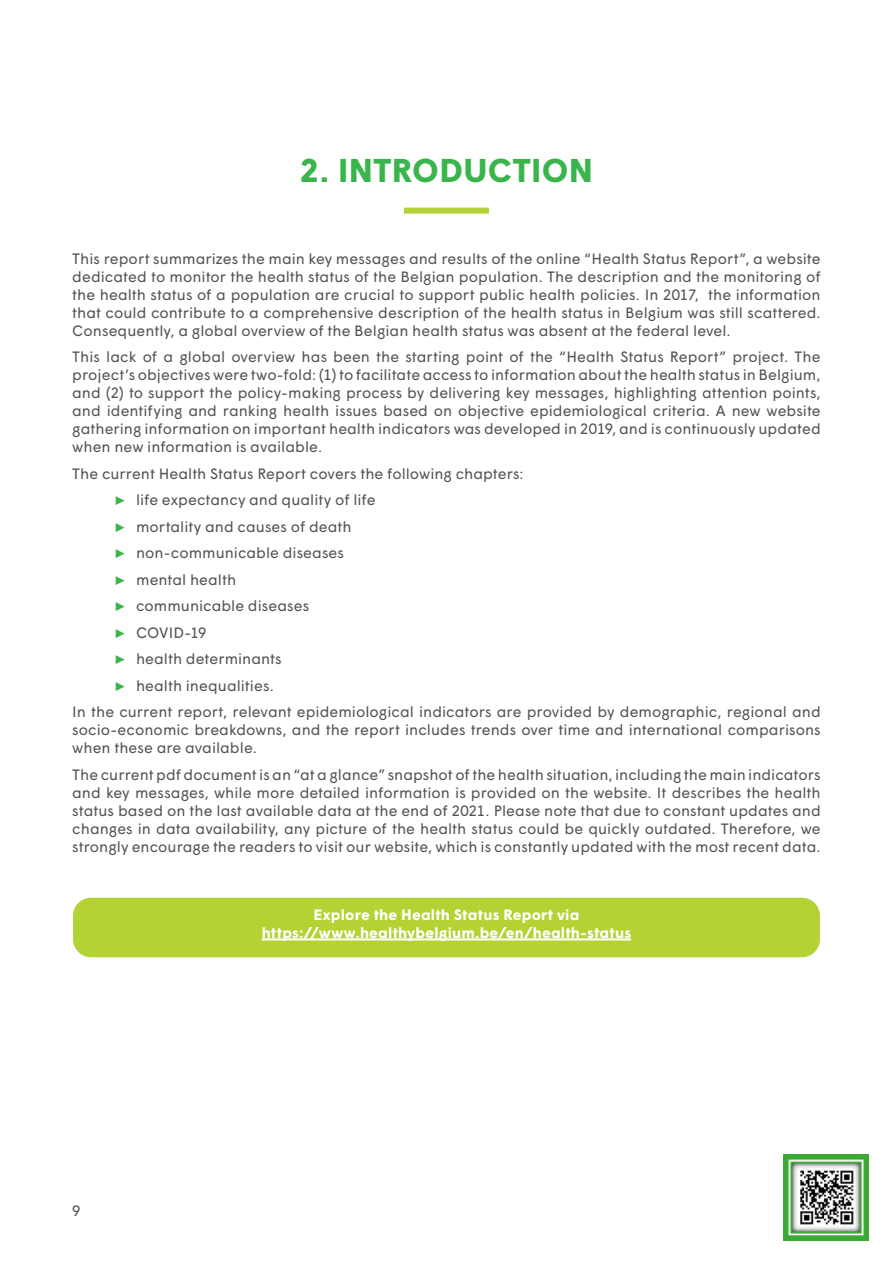
<style>
.page{position:relative;width:893px;height:1263px;background:#fff}
.page>*{position:absolute;margin:0;border:0;box-sizing:border-box;transform-origin:0 0}
.t1{font:700 33px "Wigrum";letter-spacing:.01em;color:#39b54c}
.Body_text{font:15px/18px "Wigrum";letter-spacing:.005em;color:#515457;text-align:justify}
.Body_text-2{font:700 15px/18px "Wigrum";letter-spacing:.01em;color:#fff;text-align:center}
.s1{font-size:13.5px;color:#39b54c}
</style>
<div class="page">
<img style="left:784px;top:1155px;width:84px;height:85px">
<div style="left:73px;top:898px;width:747px;height:59px;background:#b3d234;border-radius:18px"></div>
<div style="left:404px;top:208px;width:85px;height:6px;background:#b3d238"></div>
<hr style="left:262px;top:938px;width:369px;height:2px;background:#fff">
<p class="t1" style="left:300px;top:145px;width:295px">2. INTRODUCTION</p>
<p class="Body_text" style="left:72px;top:248px;width:750px">This report summarizes the main key messages and results of the online “Health Status Report”, a website dedicated to monitor the health status of the Belgian population. The description and the monitoring of the health status of a population are crucial to support public health policies. In 2017, the information that could contribute to a comprehensive description of the health status in Belgium was still scattered.<br>Consequently, a global overview of the Belgian health status was absent at the federal level.</p>
<p class="Body_text" style="left:72px;top:347px;width:750px">This lack of a global overview has been the starting point of the “Health Status Report” project. The project’s objectives were two-fold: (1) to facilitate access to information about the health status in Belgium, and (2) to support the policy-making process by delivering key messages, highlighting attention points, and identifying and ranking health issues based on objective epidemiological criteria. A new website gathering information on important health indicators was developed in 2019, and is continuously updated when new information is available.</p>
<p class="Body_text" style="left:72px;top:463px;width:453px">The current Health Status Report covers the following chapters:</p>
<p class="Body_text" style="left:115px;top:490px;width:262px"><span class="s1">▶</span> life expectancy and quality of life</p>
<p class="Body_text" style="left:115px;top:516px;width:238px"><span class="s1">▶</span> mortality and causes of death</p>
<p class="Body_text" style="left:115px;top:543px;width:231px"><span class="s1">▶</span> non-communicable diseases</p>
<p class="Body_text" style="left:115px;top:569px;width:123px"><span class="s1">▶</span> mental health</p>
<p class="Body_text" style="left:115px;top:596px;width:196px"><span class="s1">▶</span> communicable diseases</p>
<p class="Body_text" style="left:115px;top:623px;width:93px"><span class="s1">▶</span> COVID-19</p>
<p class="Body_text" style="left:115px;top:649px;width:168px"><span class="s1">▶</span> health determinants</p>
<p class="Body_text" style="left:115px;top:676px;width:161px"><span class="s1">▶</span> health inequalities.</p>
<p class="Body_text" style="left:72px;top:702px;width:750px">In the current report, relevant epidemiological indicators are provided by demographic, regional and socio-economic breakdowns, and the report includes trends over time and international comparisons when these are available.</p>
<p class="Body_text" style="left:72px;top:765px;width:750px">The current pdf document is an “at a glance” snapshot of the health situation, including the main indicators and key messages, while more detailed information is provided on the website. It describes the health status based on the last available data at the end of 2021. Please note that due to constant updates and changes in data availability, any picture of the health status could be quickly outdated. Therefore, we strongly encourage the readers to visit our website, which is constantly updated with the most recent data.</p>
<p class="Body_text" style="left:72px;top:1201px;width:10px">9</p>
<p class="Body_text-2" style="left:262px;top:905px;width:371px">Explore the Health Status Report via https://www.healthybelgium.be/en/health-status</p>
</div>
